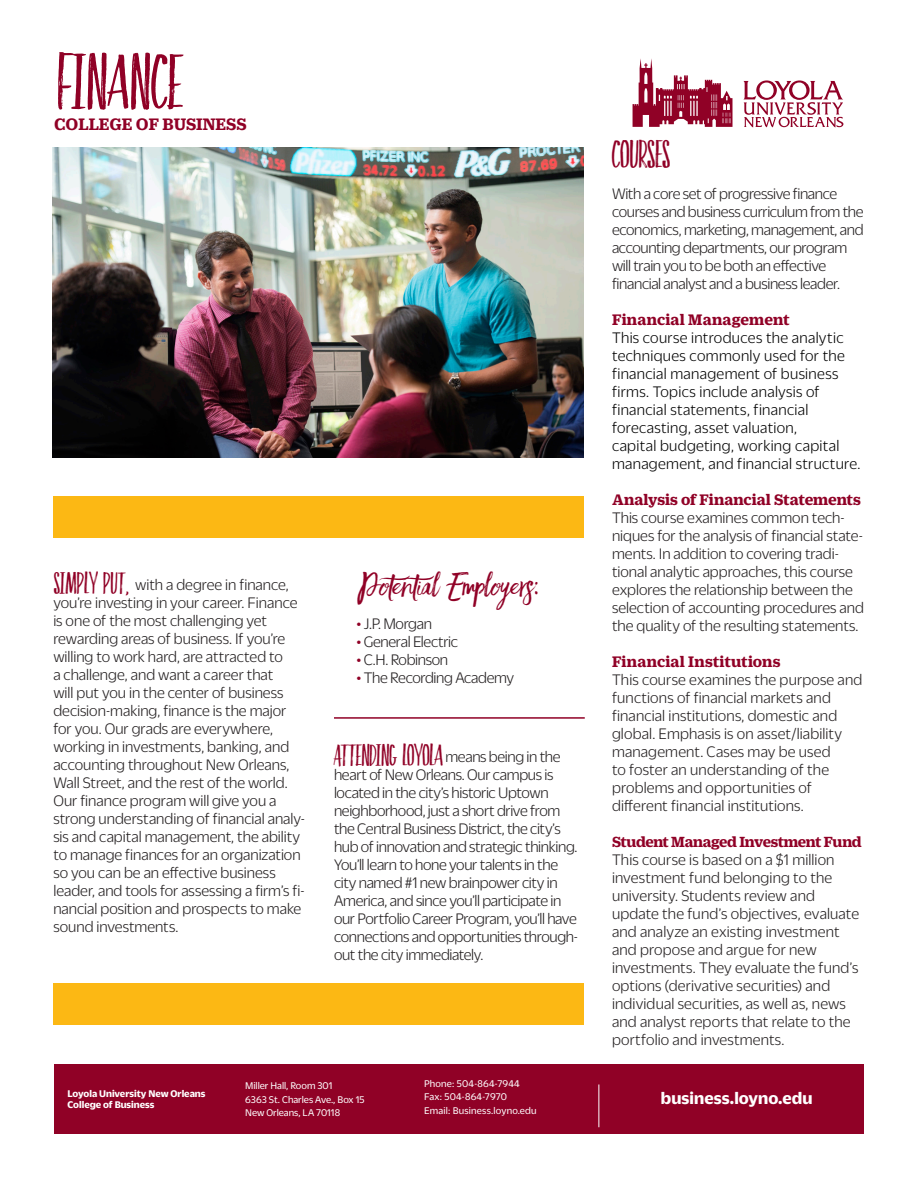
<style>
.page{position:relative;width:918px;height:1188px;background:#fff}
.page>*{position:absolute;margin:0;border:0;box-sizing:border-box;transform-origin:0 0}
.t1{font:54px "Faith And Glory Two";color:#900126}
.t2{font:27px "Faith And Glory One";letter-spacing:-.01em;color:#900126}
.t3{font:27px "Faith And Glory Two";letter-spacing:-.03em;color:#900126}
.t4{font:21px "Faith And Glory Two";letter-spacing:-.02em;color:#900126}
.t5{font:700 18px "Duplicate Sans";letter-spacing:.005em;color:#fff}
.t6{font:700 18px "Duplicate Ionic";color:#900126}
.t7{font:300 16.5px/18px "Duplicate Sans";color:#231f20}
.t8{font:300 16.5px/18px "Duplicate Sans";letter-spacing:-.02em;color:#231f20}
.t9{font:300 16.5px/18px "Duplicate Sans";letter-spacing:.02em;color:#000}
.t10{font:700 16.5px "Duplicate Ionic";color:#900126}
.t11{font:700 15.9px "Duplicate Ionic";letter-spacing:-.025em;color:#900126}
.t12{font:10.5px "Duplicate Sans";color:#fff}
.t13{font:700 10.5px "Duplicate Sans";color:#fff}
.t14{font:10.5px "Duplicate Sans";letter-spacing:.02em;color:#fff}
.s1{font-family:"Faith And Glory Two";font-weight:400;font-size:21px;color:#900126}
.s2{color:#900126}
.s3{font-family:"Duplicate Sans";font-weight:300;font-size:16.5px;color:#231f20}
.s4{font-family:"Duplicate Ionic";font-weight:700;color:#900126}
</style>
<div class="page">
<div style="left:53px;top:497px;width:531px;height:41px;background:#fcb814"></div>
<img style="left:52px;top:147px;width:532px;height:311px">
<div style="left:54px;top:1065px;width:810px;height:69px;background:#900126"></div>
<hr style="left:598px;top:1084px;width:1px;height:43px;background:#fff">
<svg style="left:633px;top:58px;width:100px;height:69px"></svg>
<svg style="left:743px;top:80px;width:100px;height:47px"></svg>
<hr style="left:334px;top:717px;width:251px;height:2px;background:#900126">
<div style="left:53px;top:984px;width:531px;height:41px;background:#fcb814"></div>
<p class="t1" style="left:56px;top:42px;width:128px">FINANCE</p>
<p class="t6" style="left:54px;top:111px;width:194px">COLLEGE OF BUSINESS</p>
<p class="t7" style="left:53px;top:575px;width:253px"><span class="s1">SIMPLY PUT,</span> with a degree in finance, you’re investing in your career. Finance is one of the most challenging yet rewarding areas of business. If you’re willing to work hard, are attracted to<br>a challenge, and want a career that<br>will put you in the center of business decision-making, finance is the major for you. Our grads are everywhere, working in investments, banking, and accounting throughout New Orleans, Wall Street, and the rest of the world.<br>Our finance program will give you a strong understanding of financial analy&shy;sis and capital management, the ability to manage finances for an organization so you can be an effective business leader, and tools for assessing a firm’s fi&shy;nancial position and prospects to make sound investments.</p>
<p class="t2" style="left:357px;top:568px;width:183px">Potential Employers:</p>
<p class="t7" style="left:357px;top:614px;width:77px"><span class="s2">•</span> J.P. Morgan</p>
<p class="t8" style="left:357px;top:632px;width:103px"><span class="s2">•</span> General Electric</p>
<p class="t8" style="left:357px;top:650px;width:93px"><span class="s2">•</span> C.H. Robinson</p>
<p class="t8" style="left:357px;top:668px;width:159px"><span class="s2">•</span> The Recording Academy</p>
<p class="t4" style="left:334px;top:739px;width:228px">ATTENDING LOYOLA <span class="s3">means being in the</span></p>
<p class="t8" style="left:334px;top:765px;width:246px">heart of New Orleans. Our campus is located in the city’s historic Uptown neighborhood, just a short drive from the Central Business District, the city’s hub of innovation and strategic thinking.<br>You’ll learn to hone your talents in the city named #1 new brainpower city in America, and since you’ll participate in our Portfolio Career Program, you’ll have connections and opportunities through&shy;out the city immediately.</p>
<p class="t13" style="left:68px;top:1087px;width:139px">Loyola University New Orleans</p>
<p class="t13" style="left:68px;top:1097px;width:88px">College of Business</p>
<p class="t12" style="left:245px;top:1079px;width:89px">Miller Hall, Room 301</p>
<p class="t12" style="left:245px;top:1092px;width:121px">6363 St. Charles Ave., Box 15</p>
<p class="t12" style="left:245px;top:1106px;width:97px">New Orleans, LA 70118</p>
<p class="t14" style="left:424px;top:1077px;width:97px">Phone: 504-864-7944</p>
<p class="t12" style="left:424px;top:1090px;width:84px">Fax: 504-864-7970</p>
<p class="t14" style="left:424px;top:1104px;width:114px">Email: Business.loyno.edu</p>
<p class="t3" style="left:612px;top:134px;width:60px">COURSES</p>
<p class="t8" style="left:612px;top:184px;width:253px">With a core set of progressive finance courses and business curriculum from the economics, marketing, management, and accounting departments, our program will train you to be both an effective financial analyst and a business leader.</p>
<p class="t9" style="left:612px;top:310px;width:250px"><span class="s4">Financial Management<br></span>This course introduces the analytic techniques commonly used for the financial management of business firms. Topics include analysis of financial statements, financial forecasting, asset valuation,<br>capital budgeting, working capital management, and financial structure.</p>
<p class="t10" style="left:612px;top:488px;width:250px">Analysis of Financial Statements</p>
<p class="t7" style="left:612px;top:508px;width:253px">This course examines common tech&shy;niques for the analysis of financial state&shy;ments. In addition to covering tradi&shy;tional analytic approaches, this course explores the relationship between the selection of accounting procedures and the quality of the resulting statements.</p>
<p class="t10" style="left:612px;top:650px;width:170px">Financial Institutions</p>
<p class="t7" style="left:612px;top:670px;width:252px">This course examines the purpose and functions of financial markets and</p>
<p class="t7" style="left:612px;top:706px;width:232px">financial institutions, domestic and global. Emphasis is on asset/liability management. Cases may be used to foster an understanding of the problems and opportunities of different financial institutions.</p>
<p class="t11" style="left:612px;top:831px;width:251px">Student Managed Investment Fund</p>
<p class="t7" style="left:612px;top:850px;width:249px">This course is based on a $1 million investment fund belonging to the university. Students review and update the fund’s objectives, evaluate and analyze an existing investment and propose and argue for new investments. They evaluate the fund’s options (derivative securities) and individual securities, as well as, news and analyst reports that relate to the portfolio and investments.</p>
<p class="t5" style="left:661px;top:1086px;width:153px">business.loyno.edu</p>
</div>
